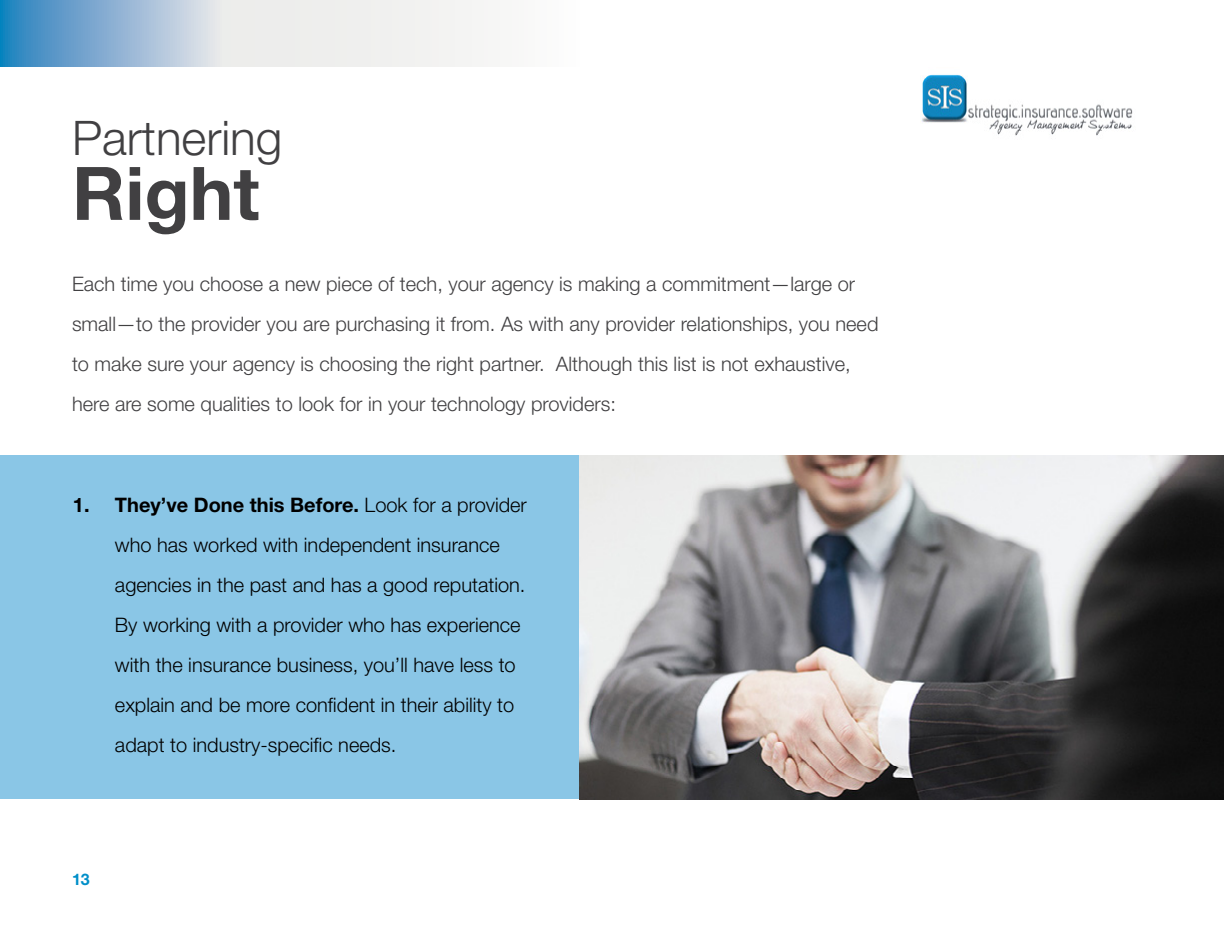
<style>
.page{position:relative;width:1224px;height:936px;background:#fff}
.page>*{position:absolute;margin:0;border:0;box-sizing:border-box;transform-origin:0 0}
.t1{font:700 74px "Helvetica Neue";color:#414042}
.t2{font:300 47.8px "Helvetica Neue";color:#414042}
.t3{font:300 20px/40px "Helvetica Neue";color:#414042}
.t4{font:300 20px/40px "Helvetica Neue";color:#000}
.t5{font:700 16px "Helvetica Neue";color:#008fc9}
.s1{font-weight:700}
</style>
<div class="page">
<img style="left:920px;top:74px;width:213px;height:62px">
<svg style="left:0;top:0;width:484px;height:67px"></svg>
<div style="left:0;top:455px;width:1224px;height:344px;background:#8ac6e6"></div>
<img style="left:580px;top:455px;width:644px;height:344px">
<h2 class="t2" style="left:72px;top:108px;width:212px">Partnering</h2>
<h1 class="t1" style="left:72px;top:148px;width:189px">Right</h1>
<p class="t3" style="left:72px;top:263px;width:808px">Each time you choose a new piece of tech, your agency is making a commitment—large or small—to the provider you are purchasing it from. As with any provider relationships, you need to make sure your agency is choosing the right partner. Although this list is not exhaustive, here are some qualities to look for in your technology providers:</p>
<p class="t4" style="left:115px;top:485px;width:413px;text-indent:-42px"><span class="s1">1. They’ve Done this Before.</span> Look for a provider who has worked with independent insurance agencies in the past and has a good reputation.<br>By working with a provider who has experience with the insurance business, you’ll have less to explain and be more confident in their ability to adapt to industry-specific needs.</p>
<p class="t5" style="left:72px;top:869px;width:19px">13</p>
</div>
